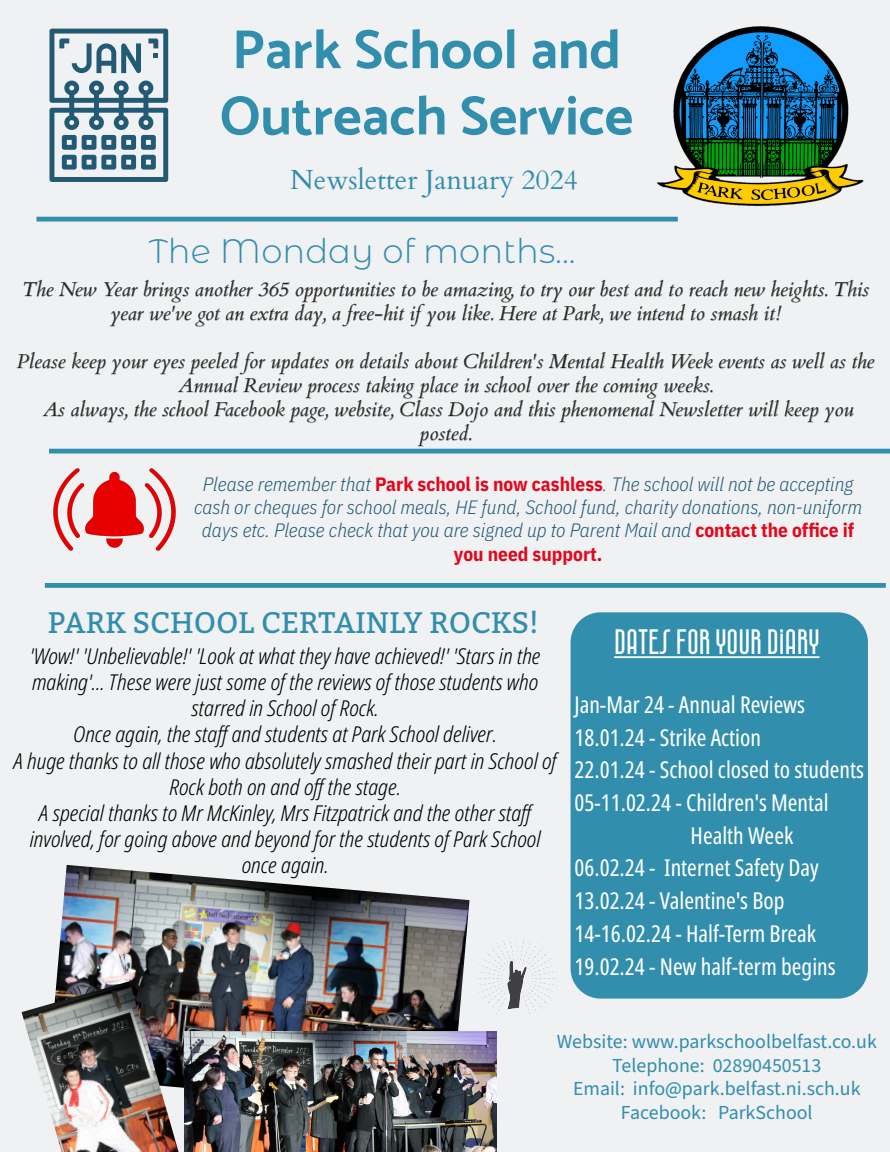
<style>
.page{position:relative;width:890px;height:1152px;background:#eff1f3}
.page>*{position:absolute;margin:0;border:0;box-sizing:border-box;transform-origin:0 0}
.t1{font:700 55.2px/66.4px "Catamaran";color:#318ead}
.t2{font:700 36.4px "Westgate";color:#fff}
.t3{font:300 34px "Montserrat Alternates";color:#318ead}
.t4{font:29.6px "Bitter";color:#318ead}
.t5{font:27.6px "Cardo";color:#318ead}
.t6{font:extra-condensed 23.2px "Noto Sans";color:#fff}
.t7{font:italic 300 condensed 22px/26.4px "Noto Sans";color:#000;text-align:center}
.t8{font:italic 20px/24px "Cardo";color:#222;text-align:center}
.t9{font:20px/24px "Source Sans Pro";color:#318ead;text-align:center}
.t10{font:italic 300 19.2px/23.2px "IBM Plex Sans Cond";color:#225a76;text-align:center}
.s1{font-weight:700;font-style:normal;color:#e3071d}
.s2{font-weight:700;font-style:normal;color:#ba0f16}
</style>
<div class="page">
<div style="left:571px;top:612px;width:297px;height:387px;background:#318ead"></div>
<hr style="left:614px;top:656px;width:205px;height:2px;background:#fff">
<div style="left:36px;top:217px;width:642px;height:5px;background:#318ead"></div>
<div style="left:49px;top:449px;width:841px;height:5px;background:#318ead"></div>
<img style="left:654px;top:26px;width:210px;height:196px">
<svg style="left:17px;top:280px;width:858px;height:167px"></svg>
<div style="left:45px;top:583px;width:841px;height:5px;background:#318ead"></div>
<svg style="left:49px;top:29px;width:119px;height:153px"></svg>
<img style="left:53px;top:468px;width:123px;height:83px">
<img style="left:476px;top:906px;width:125px;height:111px">
<img style="left:56px;top:865px;width:413px;height:167px">
<img style="left:185px;top:1032px;width:311px;height:120px">
<img style="left:22px;top:981px;width:163px;height:171px">
<h1 class="t1" style="left:220px;top:16px;width:415px">Park School and<br>Outreach Service</h1>
<h3 class="t5" style="left:290px;top:157px;width:289px">Newsletter January 2024</h3>
<h3 class="t3" style="left:149px;top:228px;width:428px">The Monday of months...</h3>
<p class="t8" style="left:22px;top:277px;width:848px">The New Year brings another 365 opportunities to be amazing, to try our best and to reach new heights. This year we've got an extra day, a free-hit if you like. Here at Park, we intend to smash it!</p>
<p class="t8" style="left:17px;top:349px;width:859px">Please keep your eyes peeled for updates on details about Children's Mental Health Week events as well as the Annual Review process taking place in school over the coming weeks.<br>As always, the school Facebook page, website, Class Dojo and this phenomenal Newsletter will keep you posted.</p>
<p class="t10" style="left:194px;top:471px;width:670px">Please remember that <span class="s1">Park school is now cashless</span>. The school will not be accepting cash or cheques for school meals, HE fund, School fund, charity donations, non-uniform days etc. Please check that you are signed up to Parent Mail and <span class="s1">contact the office if you need support</span><span class="s2">.</span></p>
<h3 class="t4" style="left:48px;top:604px;width:492px">PARK SCHOOL CERTAINLY ROCKS!</h3>
<p class="t7" style="left:14px;top:643px;width:544px">'Wow!' 'Unbelievable!' 'Look at what they have achieved!' 'Stars in the making'... These were just some of the reviews of those students who starred in School of Rock.<br>Once again, the staffand students at Park School deliver.<br>A huge thanks to all those who absolutely smashed their part in School of Rock both on and offthe stage.<br>A special thanks to Mr McKinley, Mrs Fitzpatrick and the other staff involved, for going above and beyond for the students of Park School once again.</p>
<h2 class="t2" style="left:614px;top:623px;width:207px">DATES FOR YOUR DIARY</h2>
<p class="t6" style="left:574px;top:688px;width:232px">Jan-Mar 24 - Annual Reviews</p>
<p class="t6" style="left:574px;top:721px;width:188px">18.01.24 - Strike Action</p>
<p class="t6" style="left:574px;top:754px;width:291px">22.01.24 - School closed to students</p>
<p class="t6" style="left:574px;top:786px;width:256px">05-11.02.24 - Children's Mental</p>
<p class="t6" style="left:691px;top:819px;width:104px">Health Week</p>
<p class="t6" style="left:574px;top:852px;width:246px">06.02.24 - Internet Safety Day</p>
<p class="t6" style="left:574px;top:885px;width:212px">13.02.24 - Valentine's Bop</p>
<p class="t6" style="left:574px;top:917px;width:243px">14-16.02.24 - Half-Term Break</p>
<p class="t6" style="left:574px;top:950px;width:263px">19.02.24 - New half-term begins</p>
<p class="t9" style="left:557px;top:1030px;width:322px">Website: www.parkschoolbelfast.co.uk<br>Telephone: 02890450513<br>Email: info@park.belfast.ni.sch.uk<br>Facebook: ParkSchool</p>
</div>
